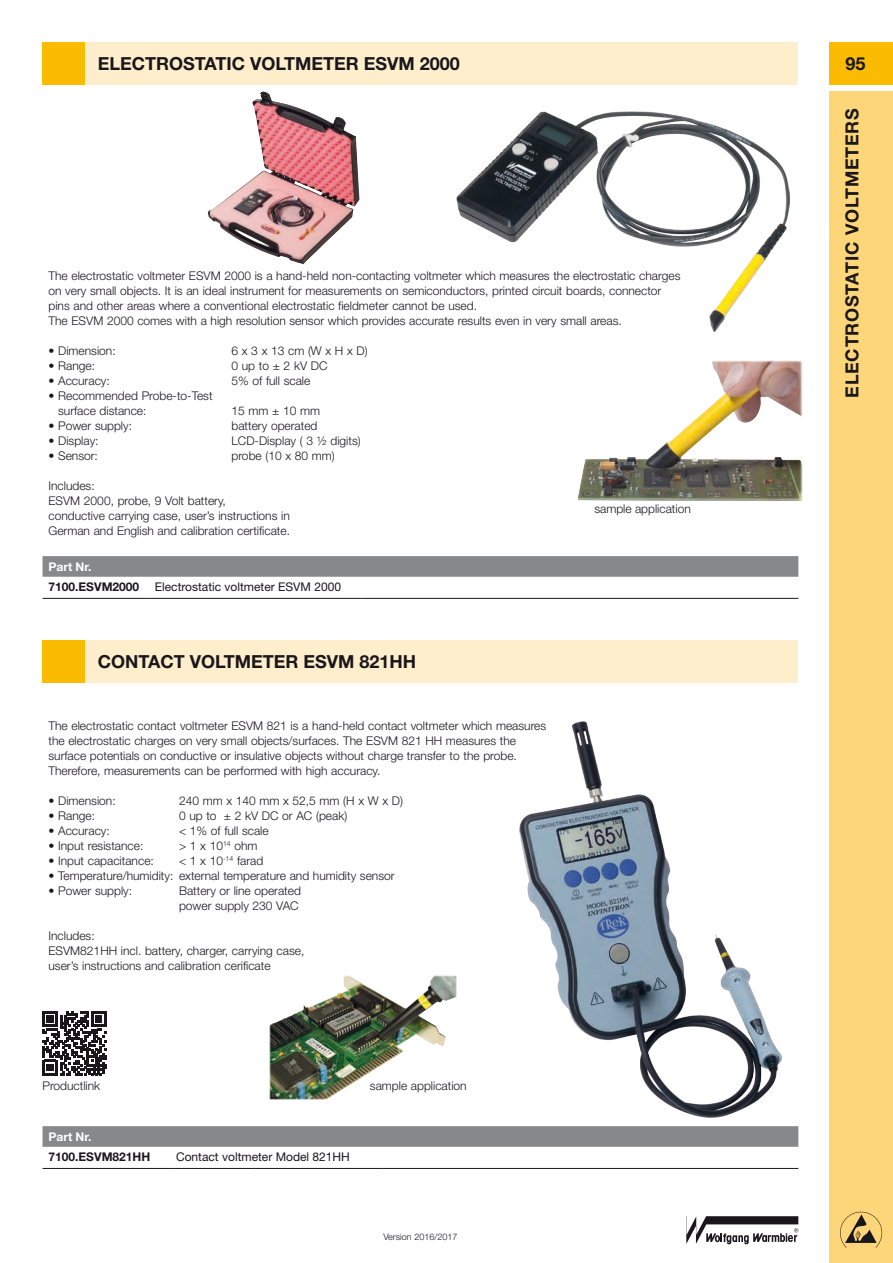
<style>
.page{position:relative;width:893px;height:1263px;background:#fff}
.page>*{position:absolute;margin:0;border:0;box-sizing:border-box;transform-origin:0 0}
.t1{font:700 18px "Helvetica Neue LT Std";color:#1a171c}
.t2{font:700 18px "Helvetica Neue LT Std";letter-spacing:.04em;color:#1a171c}
.t3{font:300 12px/15px "Helvetica Neue LT Std";color:#1a171c}
.t4{font:12px "Helvetica Neue LT Std";color:#1a171c}
.t5{font:700 12px "Helvetica Neue LT Std";color:#1a171c}
.t6{font:700 12px "Helvetica Neue LT Std";color:#fff}
.t7{font:300 9px "Helvetica Neue LT Std";color:#1a171c}
</style>
<div class="page">
<div style="left:829px;top:91px;width:64px;height:1172px;background:#fed67a"></div>
<svg style="left:840px;top:1212px;width:42px;height:36px"></svg>
<div style="left:829px;top:43px;width:64px;height:42px;background:#fabb00"></div>
<svg style="left:686px;top:1216px;width:112px;height:28px"></svg>
<div style="left:43px;top:43px;width:755px;height:42px;background:#fec"></div>
<div style="left:43px;top:43px;width:42px;height:42px;background:#fabb00"></div>
<div style="left:43px;top:640px;width:755px;height:43px;background:#fec"></div>
<div style="left:43px;top:640px;width:42px;height:43px;background:#fabb00"></div>
<img style="left:208px;top:93px;width:151px;height:171px">
<img style="left:456px;top:111px;width:334px;height:221px">
<img style="left:269px;top:975px;width:187px;height:125px">
<img style="left:577px;top:360px;width:226px;height:141px">
<img style="left:520px;top:721px;width:261px;height:396px">
<svg style="left:43px;top:556px;width:755px;height:21px;background:#898a8c"></svg>
<hr style="left:43px;top:598px;width:106px;height:1px;background:#1a171c">
<hr style="left:149px;top:598px;width:85px;height:1px;background:#1a171c">
<hr style="left:234px;top:598px;width:127px;height:1px;background:#1a171c">
<hr style="left:361px;top:598px;width:437px;height:1px;background:#1a171c">
<svg style="left:43px;top:1126px;width:755px;height:21px;background:#898a8c"></svg>
<hr style="left:43px;top:1168px;width:127px;height:1px;background:#1a171c">
<hr style="left:170px;top:1168px;width:85px;height:1px;background:#1a171c">
<hr style="left:255px;top:1168px;width:128px;height:1px;background:#1a171c">
<hr style="left:383px;top:1168px;width:415px;height:1px;background:#1a171c">
<svg style="left:43px;top:1011px;width:63px;height:64px"></svg>
<h1 class="t1" style="left:98px;top:53px;width:364px">ELECTROSTATIC VOLTMETER ESVM 2000</h1>
<p class="t3" style="left:49px;top:268px;width:634px">The electrostatic voltmeter ESVM 2000 is a hand-held non-contacting voltmeter which measures the electrostatic charges on very small objects. It is an ideal instrument for measurements on semiconductors, printed circuit boards, connector pins and other areas where a conventional electrostatic fieldmeter cannot be used.<br>The ESVM 2000 comes with a high resolution sensor which provides accurate results even in very small areas.</p>
<p class="t3" style="left:49px;top:343px;width:69px">• Dimension:</p>
<p class="t3" style="left:232px;top:343px;width:138px">6 x 3 x 13 cm (W x H x D)</p>
<p class="t3" style="left:49px;top:358px;width:48px">• Range:</p>
<p class="t3" style="left:232px;top:358px;width:97px">0 up to ± 2 kV DC</p>
<p class="t3" style="left:49px;top:373px;width:63px">• Accuracy:</p>
<p class="t3" style="left:232px;top:373px;width:80px">5% of full scale</p>
<p class="t3" style="left:58px;top:388px;width:156px;text-indent:-10px">• Recommended Probe-to-Test surface distance:</p>
<p class="t3" style="left:232px;top:403px;width:90px">15 mm ± 10 mm</p>
<p class="t3" style="left:49px;top:418px;width:85px">• Power supply:</p>
<p class="t3" style="left:232px;top:418px;width:87px">battery operated</p>
<p class="t3" style="left:49px;top:433px;width:52px">• Display:</p>
<p class="t3" style="left:232px;top:433px;width:131px">LCD-Display ( 3 ½ digits)</p>
<p class="t3" style="left:49px;top:448px;width:51px">• Sensor:</p>
<p class="t3" style="left:232px;top:448px;width:105px">probe (10 x 80 mm)</p>
<p class="t3" style="left:49px;top:478px;width:243px">Includes:<br>ESVM 2000, probe, 9 Volt battery,<br>conductive carrying case, user’s instructions in German and English and calibration certificate.</p>
<p class="t6" style="left:49px;top:559px;width:44px">Part Nr.</p>
<p class="t5" style="left:49px;top:580px;width:92px">7100.ESVM2000</p>
<p class="t4" style="left:155px;top:580px;width:188px">Electrostatic voltmeter ESVM 2000</p>
<h1 class="t1" style="left:98px;top:650px;width:320px">CONTACT VOLTMETER ESVM 821HH</h1>
<p class="t3" style="left:49px;top:718px;width:499px">The electrostatic contact voltmeter ESVM 821 is a hand-held contact voltmeter which measures the electrostatic charges on very small objects/surfaces. The ESVM 821 HH measures the surface potentials on conductive or insulative objects without charge transfer to the probe.<br>Therefore, measurements can be performed with high accuracy.</p>
<p class="t3" style="left:49px;top:793px;width:69px">• Dimension:</p>
<p class="t3" style="left:179px;top:793px;width:225px">240 mm x 140 mm x 52,5 mm (H x W x D)</p>
<p class="t3" style="left:49px;top:808px;width:48px">• Range:</p>
<p class="t3" style="left:179px;top:808px;width:170px">0 up to ± 2 kV DC or AC (peak)</p>
<p class="t3" style="left:49px;top:823px;width:63px">• Accuracy:</p>
<p class="t3" style="left:179px;top:823px;width:91px">&lt; 1% of full scale</p>
<p class="t3" style="left:49px;top:838px;width:96px">• Input resistance:</p>
<p class="t3" style="left:179px;top:838px;width:80px">&gt; 1 x 10<sup>14</sup> ohm</p>
<p class="t3" style="left:49px;top:853px;width:107px">• Input capacitance:</p>
<p class="t3" style="left:179px;top:853px;width:86px">&lt; 1 x 10<sup>-14</sup> farad</p>
<p class="t3" style="left:49px;top:868px;width:348px">• Temperature/humidity: external temperature and humidity sensor</p>
<p class="t3" style="left:49px;top:883px;width:85px">• Power supply:</p>
<p class="t3" style="left:179px;top:883px;width:123px">Battery or line operated power supply 230 VAC</p>
<p class="t3" style="left:49px;top:928px;width:257px">Includes:<br>ESVM821HH incl. battery, charger, carrying case, user’s instructions and calibration cerificate</p>
<p class="t3" style="left:43px;top:1078px;width:59px">Productlink</p>
<p class="t3" style="left:370px;top:1078px;width:98px">sample application</p>
<p class="t6" style="left:49px;top:1129px;width:44px">Part Nr.</p>
<p class="t5" style="left:49px;top:1150px;width:103px">7100.ESVM821HH</p>
<p class="t4" style="left:176px;top:1150px;width:175px">Contact voltmeter Model 821HH</p>
<p class="t7" style="left:383px;top:1231px;width:75px">Version 2016/2017</p>
<p class="t3" style="left:594px;top:501px;width:98px">sample application</p>
<h1 class="t1" style="left:846px;top:53px;width:22px">95</h1>
<h1 class="t2" style="left:841px;top:398px;width:291px;rotate:-90deg">ELECTROSTATIC VOLTMETERS</h1>
</div>
